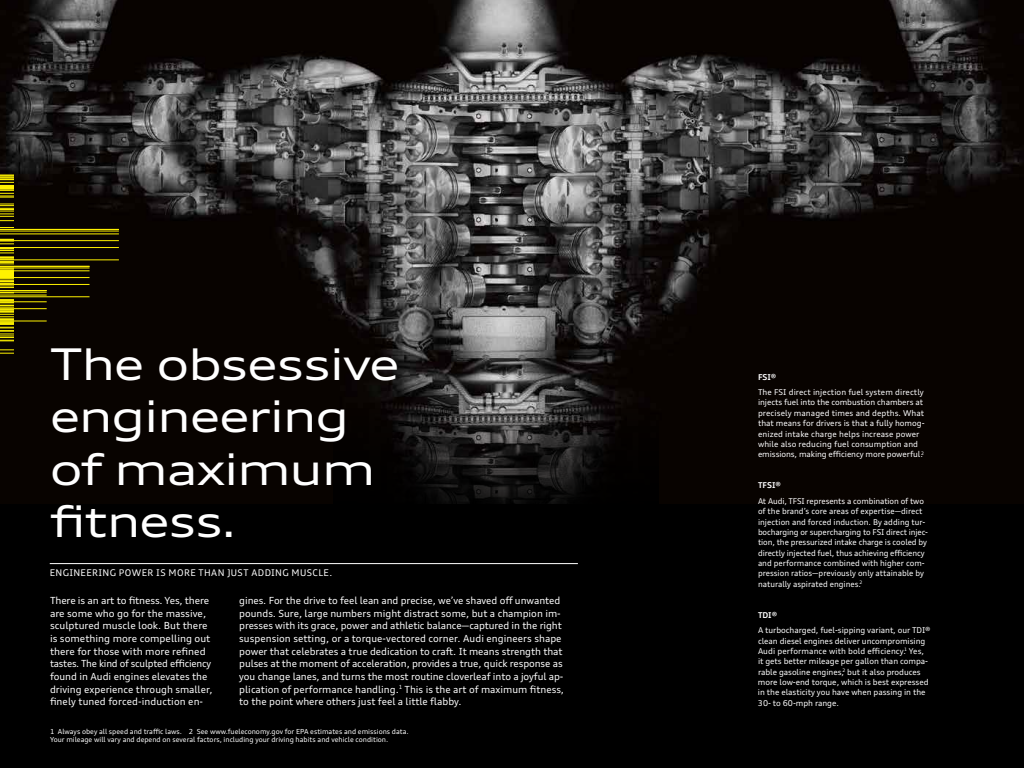
<style>
.page{position:relative;width:1024px;height:768px;background:#fff}
.page>*{position:absolute;margin:0;border:0;box-sizing:border-box;transform-origin:0 0}
.t1{font:expanded 43.7px/52.5px "Audi Type";letter-spacing:-.03em;color:#fff}
.t2{font:9.75px/12.7px "Audi Type";color:#fff}
.t3{font:9.2px "Audi Type";letter-spacing:.04em;color:#fff}
.t4{font:8.05px/10.3px "Audi Type";letter-spacing:-.005em;color:#fff}
.t5{font:700 8.05px "Audi Type";color:#fff}
.t6{font:6.95px/8.3px "Audi Type";color:#fff}
</style>
<div class="page">
<img style="left:0;top:0;width:1024px;height:504px">
<svg style="left:333px;top:407px;width:325px;height:97px;background:#151313"></svg>
<div style="left:0;top:504px;width:1024px;height:264px;background:#000"></div>
<hr style="left:0;top:290px;width:47px;height:1px;background:#fff200">
<hr style="left:0;top:266px;width:90px;height:1px;background:#fff200">
<hr style="left:0;top:229px;width:119px;height:1px;background:#fff200">
<hr style="left:0;top:295px;width:47px;height:1px;background:#fff200">
<hr style="left:0;top:271px;width:90px;height:1px;background:#fff200">
<hr style="left:0;top:234px;width:119px;height:1px;background:#fff200">
<hr style="left:0;top:302px;width:47px;height:1px;background:#fff200">
<hr style="left:0;top:277px;width:90px;height:1px;background:#fff200">
<hr style="left:0;top:240px;width:119px;height:1px;background:#fff200">
<svg style="left:0;top:227px;width:14px;height:1px"></svg>
<hr style="left:0;top:308px;width:47px;height:1px;background:#fff200">
<hr style="left:0;top:284px;width:90px;height:1px;background:#fff200">
<hr style="left:0;top:247px;width:119px;height:1px;background:#fff200">
<svg style="left:0;top:350px;width:14px;height:4px"></svg>
<hr style="left:0;top:321px;width:47px;height:1px;background:#fff200">
<hr style="left:0;top:297px;width:90px;height:1px;background:#fff200">
<hr style="left:0;top:260px;width:119px;height:1px;background:#fff200">
<svg style="left:0;top:299px;width:14px;height:43px"></svg>
<svg style="left:0;top:239px;width:14px;height:53px"></svg>
<svg style="left:0;top:204px;width:14px;height:17px"></svg>
<svg style="left:0;top:175px;width:14px;height:23px"></svg>
<hr style="left:0;top:292px;width:47px;height:1px;background:#fff200">
<hr style="left:0;top:268px;width:90px;height:1px;background:#fff200">
<hr style="left:0;top:231px;width:119px;height:1px;background:#fff200">
<hr style="left:50px;top:563px;width:528px;height:1px;background:#fff">
<h1 class="t1" style="left:50px;top:337px;width:351px">The obsessive engineering of maximum fitness.</h1>
<p class="t3" style="left:50px;top:567px;width:284px">ENGINEERING POWER IS MORE THAN JUST ADDING MUSCLE.</p>
<p class="t2" style="left:50px;top:594px;width:164px">There is an art to fitness. Yes, there are some who go for the massive, sculptured muscle look. But there is something more compelling out there for those with more refined tastes. The kind of sculpted efficiency found in Audi engines elevates the driving experience through smaller, finely tuned forced-induction en-</p>
<p class="t2" style="left:239px;top:594px;width:326px">gines. For the drive to feel lean and precise, we’ve shaved off unwanted pounds. Sure, large numbers might distract some, but a champion im&shy;presses with its grace, power and athletic balance—captured in the right suspension setting, or a torque-vectored corner. Audi engineers shape power that celebrates a true dedication to craft. It means strength that pulses at the moment of acceleration, provides a true, quick response as you change lanes, and turns the most routine cloverleaf into a joyful ap&shy;plication of performance handling.<sup>1</sup> This is the art of maximum fitness, to the point where others just feel a little flabby.</p>
<p class="t6" style="left:50px;top:727px;width:360px">1 Always obey all speed and traffic laws. 2 See www.fueleconomy.gov for EPA estimates and emissions data.<br>Your mileage will vary and depend on several factors, including your driving habits and vehicle condition.</p>
<p class="t5" style="left:758px;top:372px;width:20px">FSI®</p>
<p class="t4" style="left:758px;top:387px;width:168px">The FSI direct injection fuel system directly injects fuel into the combustion chambers at precisely managed times and depths. What that means for drivers is that a fully homog&shy;enized intake charge helps increase power while also reducing fuel consumption and emissions, making efficiency more powerful.<sup>2</sup></p>
<p class="t5" style="left:758px;top:480px;width:24px">TFSI®</p>
<p class="t4" style="left:758px;top:496px;width:172px">At Audi, TFSI represents a combination of two of the brand’s core areas of expertise—direct injection and forced induction. By adding tur&shy;bocharging or supercharging to FSI direct injec&shy;tion, the pressurized intake charge is cooled by directly injected fuel, thus achieving efficiency and performance combined with higher com&shy;pression ratios—previously only attainable by naturally aspirated engines.<sup>2</sup></p>
<p class="t5" style="left:758px;top:610px;width:21px">TDI®</p>
<p class="t4" style="left:758px;top:625px;width:174px">A turbocharged, fuel-sipping variant, our TDI® clean diesel engines deliver uncompromising Audi performance with bold efficiency.<sup>1</sup> Yes, it gets better mileage per gallon than compa&shy;rable gasoline engines,<sup>2</sup> but it also produces more low-end torque, which is best expressed in the elasticity you have when passing in the 30- to 60-mph range.</p>
</div>
